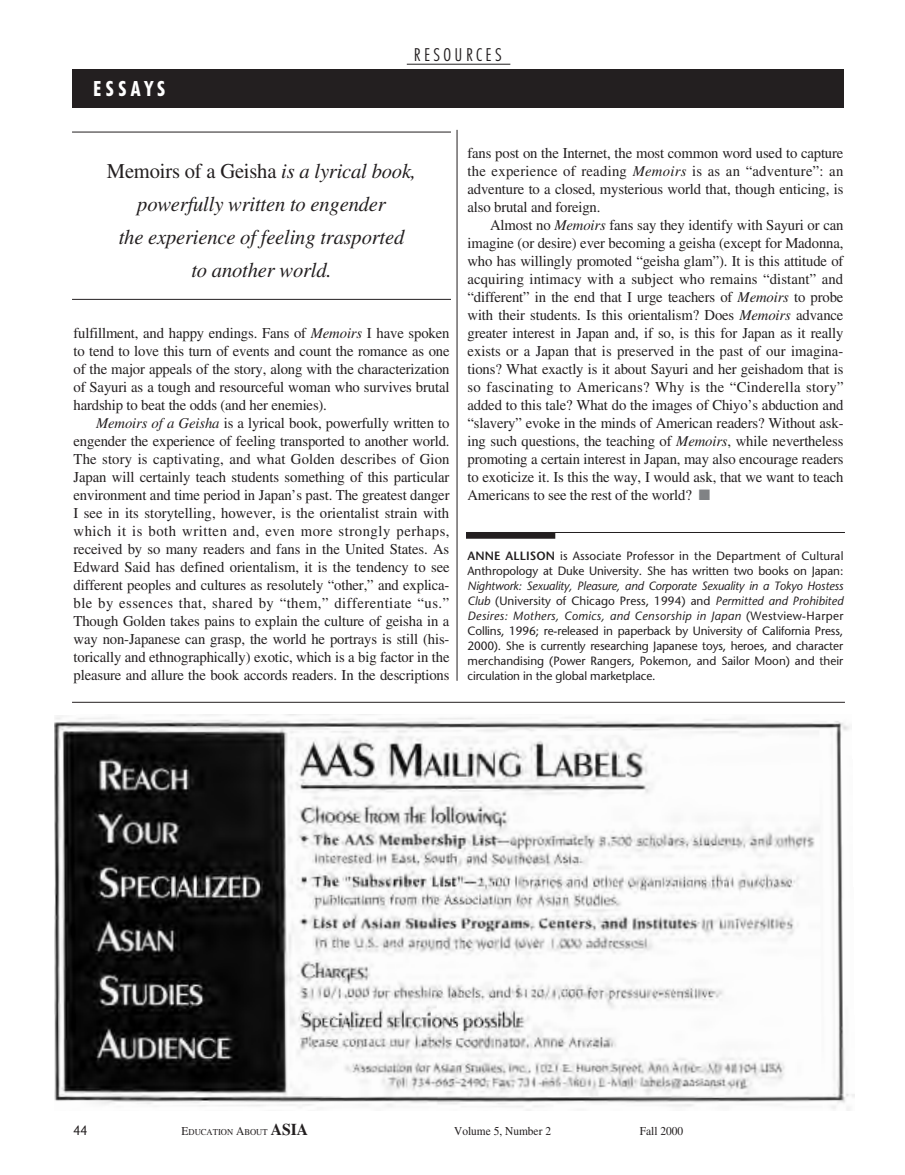
<style>
.page{position:relative;width:905px;height:1175px;background:#fff}
.page>*{position:absolute;margin:0;border:0;box-sizing:border-box;transform-origin:0 0}
.t1{font:italic 21px/33px "EAA Times";letter-spacing:-.01em;color:#231f20;text-align:center}
.t2{font:700 condensed 21px "Futura BT";letter-spacing:.21em;color:#fff}
.t3{font:300 condensed 18px "Futura BT";letter-spacing:.185em;color:#231f20}
.t4{font:15px/18px "EAA Times";letter-spacing:-.01em;color:#231f20;text-align:justify}
.t5{font:13.5px "Stone Sans";color:#231f20;scale:.9 1}
.t6{font:12px/15px "Stone Sans";letter-spacing:-.01em;color:#231f20}
.t7{font:12px "EAA Times";color:#231f20;scale:.95 1}
.t8{font:9px "EAA Times";color:#231f20;scale:.95 1}
.s1{font-style:normal}
.s2{font-style:italic}
.s3{color:#808285}
.s4{font-weight:600}
.s5{font-size:12px}
.s6{font-weight:700;font-size:16.5px}
</style>
<div class="page">
<div style="left:72px;top:69px;width:771px;height:39px;background:#231f20"></div>
<hr style="left:407px;top:64px;width:103px;height:1px;background:#231f20">
<hr style="left:457px;top:130px;width:1px;height:550px;background:#231f20">
<img style="left:54px;top:714px;width:800px;height:396px">
<hr style="left:72px;top:132px;width:379px;height:1px;background:#231f20">
<hr style="left:72px;top:299px;width:379px;height:1px;background:#231f20">
<hr style="left:72px;top:702px;width:772px;height:1px;background:#231f20">
<hr style="left:466px;top:532px;width:378px;height:1px;background:#231f20">
<div style="left:466px;top:532px;width:89px;height:6px;background:#231f20"></div>
<h1 class="t2" style="left:93px;top:80px;width:74px">ESSAYS</h1>
<p class="t3" style="left:414px;top:47px;width:89px">RESOURCES</p>
<h1 class="t1" style="left:107px;top:156px;width:311px"><span class="s1">Memoirs of a Geisha</span> is a lyrical book, powerfully written to engender<br>the experience of feeling trasported<br>to another world.</h1>
<p class="t4" style="left:74px;top:325px;width:377px">fulfillment, and happy endings. Fans of <span class="s2">Memoirs</span> I have spoken to tend to love this turn of events and count the romance as one of the major appeals of the story, along with the characterization of Sayuri as a tough and resourceful woman who survives brutal hardship to beat the odds (and her enemies).</p>
<p class="t4" style="left:74px;top:415px;width:377px;text-indent:23px"><span class="s2">Memoirs of a Geisha</span> is a lyrical book, powerfully written to engender the experience of feeling transported to another world.<br>The story is captivating, and what Golden describes of Gion Japan will certainly teach students something of this particular environment and time period in Japan’s past. The greatest danger I see in its storytelling, however, is the orientalist strain with which it is both written and, even more strongly perhaps, received by so many readers and fans in the United States. As Edward Said has defined orientalism, it is the tendency to see different peoples and cultures as resolutely “other,” and explica&shy;ble by essences that, shared by “them,” differentiate “us.” Though Golden takes pains to explain the culture of geisha in a way non-Japanese can grasp, the world he portrays is still (his&shy;torically and ethnographically) exotic, which is a big factor in the pleasure and allure the book accords readers. In the descriptions</p>
<p class="t4" style="left:467px;top:145px;width:377px">fans post on the Internet, the most common word used to capture the experience of reading <span class="s2">Memoirs</span> is as an “adventure”: an adventure to a closed, mysterious world that, though enticing, is also brutal and foreign.</p>
<p class="t4" style="left:467px;top:217px;width:377px;text-indent:22px">Almost no <span class="s2">Memoirs</span> fans say they identify with Sayuri or can imagine (or desire) ever becoming a geisha (except for Madonna, who has willingly promoted “geisha glam”). It is this attitude of acquiring intimacy with a subject who remains “distant” and “different” in the end that I urge teachers of <span class="s2">Memoirs</span> to probe with their students. Is this orientalism? Does <span class="s2">Memoirs</span> advance greater interest in Japan and, if so, is this for Japan as it really exists or a Japan that is preserved in the past of our imagina&shy;tions? What exactly is it about Sayuri and her geishadom that is so fascinating to Americans? Why is the “Cinderella story” added to this tale? What do the images of Chiyo’s abduction and “slavery” evoke in the minds of American readers? Without ask&shy;ing such questions, the teaching of <span class="s2">Memoirs</span>, while nevertheless promoting a certain interest in Japan, may also encourage readers to exoticize it. Is this the way, I would ask, that we want to teach Americans to see the rest of the world? <span class="s3">■</span></p>
<p class="t6" style="left:467px;top:549px;width:377px"><span class="s4">ANNE ALLISON</span> is Associate Professor in the Department of Cultural<br>Anthropology at Duke University. She has written two books on Japan:</p>
<p class="t6" style="left:467px;top:579px;width:377px;text-align:justify"><span class="s2">Nightwork: Sexuality, Pleasure, and Corporate Sexuality in a Tokyo Hostess Club</span> (University of Chicago Press, 1994) and <span class="s2">Permitted and Prohibited Desires: Mothers, Comics, and Censorship in Japan</span> (Westview-Harper Collins, 1996; re-released in paperback by University of California Press, 2000). She is currently researching Japanese toys, heroes, and character merchandising (Power Rangers, Pokemon, and Sailor Moon) and their circulation in the global marketplace.</p>
<p class="t5" style="left:74px;top:1124px;width:17px">44</p>
<p class="t8" style="left:182px;top:1128px;width:135px"><span class="s5">E</span>DUCATION <span class="s5">A</span>BOUT <span class="s6">ASIA</span></p>
<p class="t7" style="left:454px;top:1126px;width:103px">Volume 5, Number 2</p>
<p class="t7" style="left:639px;top:1126px;width:47px">Fall 2000</p>
</div>
